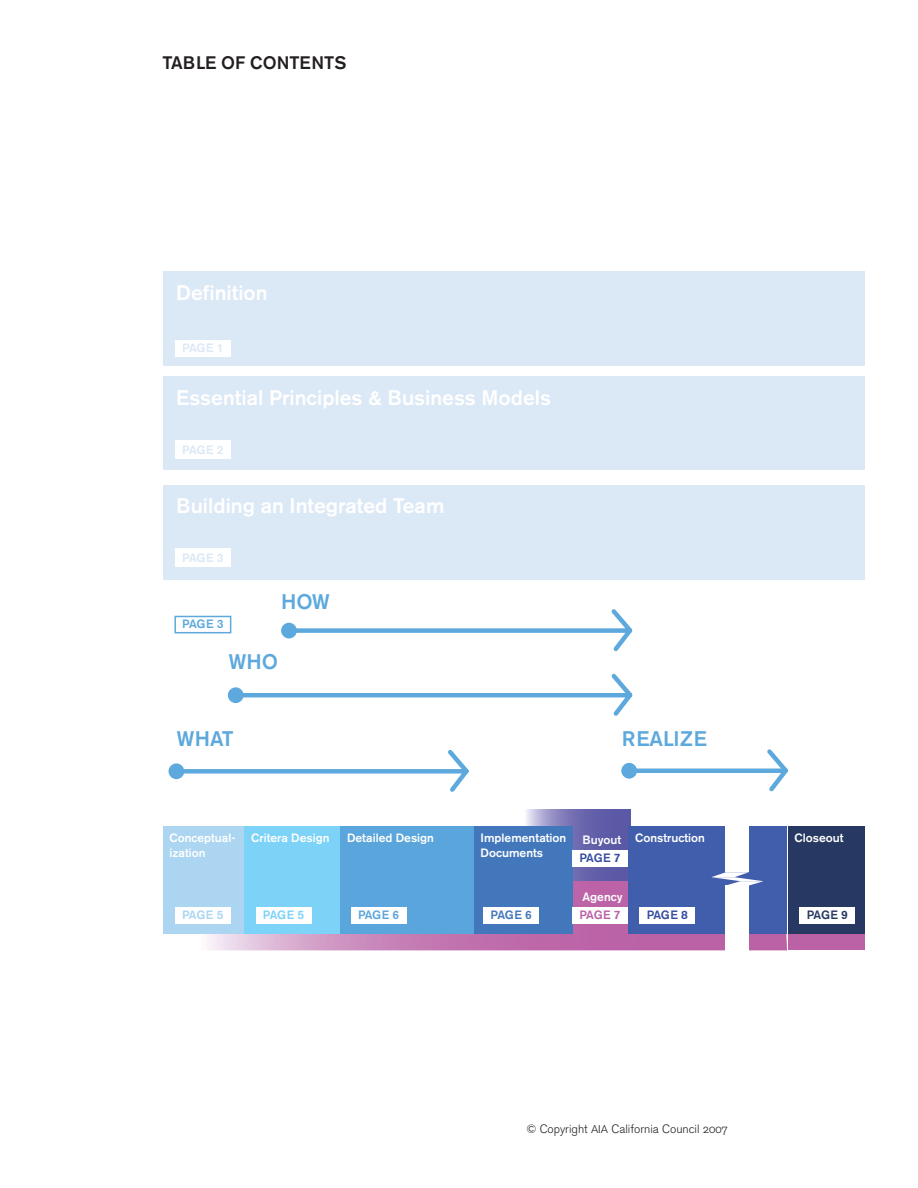
<style>
.page{position:relative;width:918px;height:1188px;background:#fff}
.page>*{position:absolute;margin:0;border:0;box-sizing:border-box;transform-origin:0 0}
.t1{font:500 21px "Akzidenz Grotesk BE";color:#fff}
.t2{font:500 21px "Akzidenz Grotesk BE";color:#5da9dd}
.t3{font:500 18px "Akzidenz Grotesk BE";color:#231f20}
.t4{font:500 12px/14.4px "Akzidenz Grotesk BE";color:#fff}
.t5{font:12px "Akzidenz Grotesk BE Light Os F";color:#231f20}
.t6{font:500 12px "Akzidenz Grotesk BE";letter-spacing:-.02em;color:#dbe8f6}
.t7{font:500 12px "Akzidenz Grotesk BE";letter-spacing:-.02em;color:#364ca0}
.t8{font:500 12px "Akzidenz Grotesk BE";color:#5da9dd}
.t9{font:500 12px "Akzidenz Grotesk BE";color:#abd5f1}
.t10{font:500 12px "Akzidenz Grotesk BE";color:#7cd3f7}
.t11{font:500 12px "Akzidenz Grotesk BE";color:#5aa5db}
.t12{font:500 12px "Akzidenz Grotesk BE";color:#4377bc}
.t13{font:500 12px "Akzidenz Grotesk BE";color:#bb61a5}
.t14{font:500 12px "Akzidenz Grotesk BE";color:#273962}
.s1{font-size:11.25px}
</style>
<div class="page">
<div style="left:788px;top:880px;width:77px;height:70px;background:#bb61a5"></div>
<svg style="left:526px;top:809px;width:104px;height:63px;background:#7370b3"></svg>
<div style="left:163px;top:272px;width:702px;height:94px;background:#dbe8f6"></div>
<div style="left:163px;top:485px;width:702px;height:94px;background:#dbe8f6"></div>
<div style="left:163px;top:376px;width:702px;height:94px;background:#dbe8f6"></div>
<div style="left:163px;top:826px;width:82px;height:108px;background:#abd5f1"></div>
<div style="left:245px;top:826px;width:96px;height:108px;background:#7cd3f7"></div>
<div style="left:340px;top:826px;width:135px;height:108px;background:#5aa5db"></div>
<div style="left:474px;top:826px;width:98px;height:108px;background:#4377bc"></div>
<div style="left:629px;top:826px;width:158px;height:108px;background:#405eab"></div>
<div style="left:788px;top:826px;width:77px;height:108px;background:#273962"></div>
<div style="left:175px;top:340px;width:56px;height:16px;background:#fff"></div>
<div style="left:175px;top:440px;width:56px;height:17px;background:#fff"></div>
<div style="left:175px;top:442px;width:56px;height:17px;background:#fff"></div>
<div style="left:175px;top:549px;width:56px;height:16px;background:#fff"></div>
<div style="left:175px;top:551px;width:56px;height:16px;background:#fff"></div>
<div style="left:174px;top:616px;width:57px;height:17px;border:2px solid #5da9dd"></div>
<svg style="left:198px;top:872px;width:589px;height:78px"></svg>
<div style="left:726px;top:776px;width:23px;height:96px;background:#fff"></div>
<div style="left:726px;top:885px;width:23px;height:107px;background:#fff"></div>
<div style="left:169px;top:763px;width:15px;height:16px;background:#5da9dd;border-radius:50%"></div>
<svg style="left:172px;top:750px;width:297px;height:42px"></svg>
<svg style="left:228px;top:687px;width:16px;height:16px"></svg>
<svg style="left:231px;top:673px;width:402px;height:43px"></svg>
<svg style="left:281px;top:623px;width:16px;height:15px"></svg>
<svg style="left:284px;top:609px;width:349px;height:43px"></svg>
<svg style="left:621px;top:763px;width:16px;height:16px"></svg>
<svg style="left:625px;top:749px;width:163px;height:43px"></svg>
<div style="left:175px;top:907px;width:55px;height:16px;background:#fff"></div>
<div style="left:256px;top:907px;width:55px;height:16px;background:#fff"></div>
<div style="left:351px;top:907px;width:55px;height:16px;background:#fff"></div>
<div style="left:484px;top:907px;width:55px;height:16px;background:#fff"></div>
<div style="left:640px;top:907px;width:55px;height:16px;background:#fff"></div>
<div style="left:800px;top:907px;width:55px;height:16px;background:#fff"></div>
<div style="left:572px;top:907px;width:56px;height:16px;background:#fff"></div>
<div style="left:572px;top:850px;width:56px;height:16px;background:#fff"></div>
<h2 class="t3" style="left:163px;top:56px;width:185px">TABLE OF CONTENTS</h2>
<h1 class="t1" style="left:176px;top:285px;width:93px">Definition</h1>
<p class="t6" style="left:182px;top:343px;width:43px">PAGE 1</p>
<h1 class="t1" style="left:176px;top:390px;width:376px">Essential Principles &amp; Business Models</h1>
<p class="t6" style="left:182px;top:443px;width:43px">PAGE 1</p>
<p class="t6" style="left:182px;top:445px;width:43px">PAGE 2</p>
<h1 class="t1" style="left:176px;top:498px;width:270px">Building an Integrated Team</h1>
<p class="t6" style="left:182px;top:552px;width:43px">PAGE 1</p>
<p class="t6" style="left:182px;top:554px;width:43px">PAGE 3</p>
<p class="t8" style="left:182px;top:619px;width:43px">PAGE 3</p>
<h1 class="t2" style="left:281px;top:594px;width:50px">HOW</h1>
<h1 class="t2" style="left:229px;top:654px;width:51px">WHO</h1>
<h1 class="t2" style="left:177px;top:731px;width:58px">WHAT</h1>
<h1 class="t2" style="left:622px;top:731px;width:86px">REALIZE</h1>
<p class="t4" style="left:170px;top:832px;width:68px">Conceptual&shy;ization</p>
<p class="t4" style="left:251px;top:832px;width:80px">Critera Design</p>
<p class="t4" style="left:347px;top:832px;width:88px">Detailed Design</p>
<p class="t4" style="left:481px;top:832px;width:87px">Implementation<br>Documents</p>
<p class="t4" style="left:583px;top:832px;width:124px">Buyout Construction</p>
<p class="t4" style="left:795px;top:832px;width:50px">Closeout</p>
<p class="t4" style="left:583px;top:890px;width:41px">Agency</p>
<p class="t7" style="left:579px;top:853px;width:43px">PAGE 7</p>
<p class="t9" style="left:182px;top:910px;width:43px">PAGE 5</p>
<p class="t10" style="left:263px;top:910px;width:43px">PAGE 5</p>
<p class="t11" style="left:358px;top:910px;width:43px">PAGE 6</p>
<p class="t12" style="left:491px;top:910px;width:43px">PAGE 6</p>
<p class="t13" style="left:579px;top:910px;width:43px">PAGE 7</p>
<p class="t7" style="left:647px;top:910px;width:43px">PAGE 8</p>
<p class="t14" style="left:807px;top:910px;width:43px">PAGE 9</p>
<p class="t5" style="left:526px;top:1125px;width:203px">© Copyright <span class="s1">AIA</span> California Council 2007</p>
</div>
